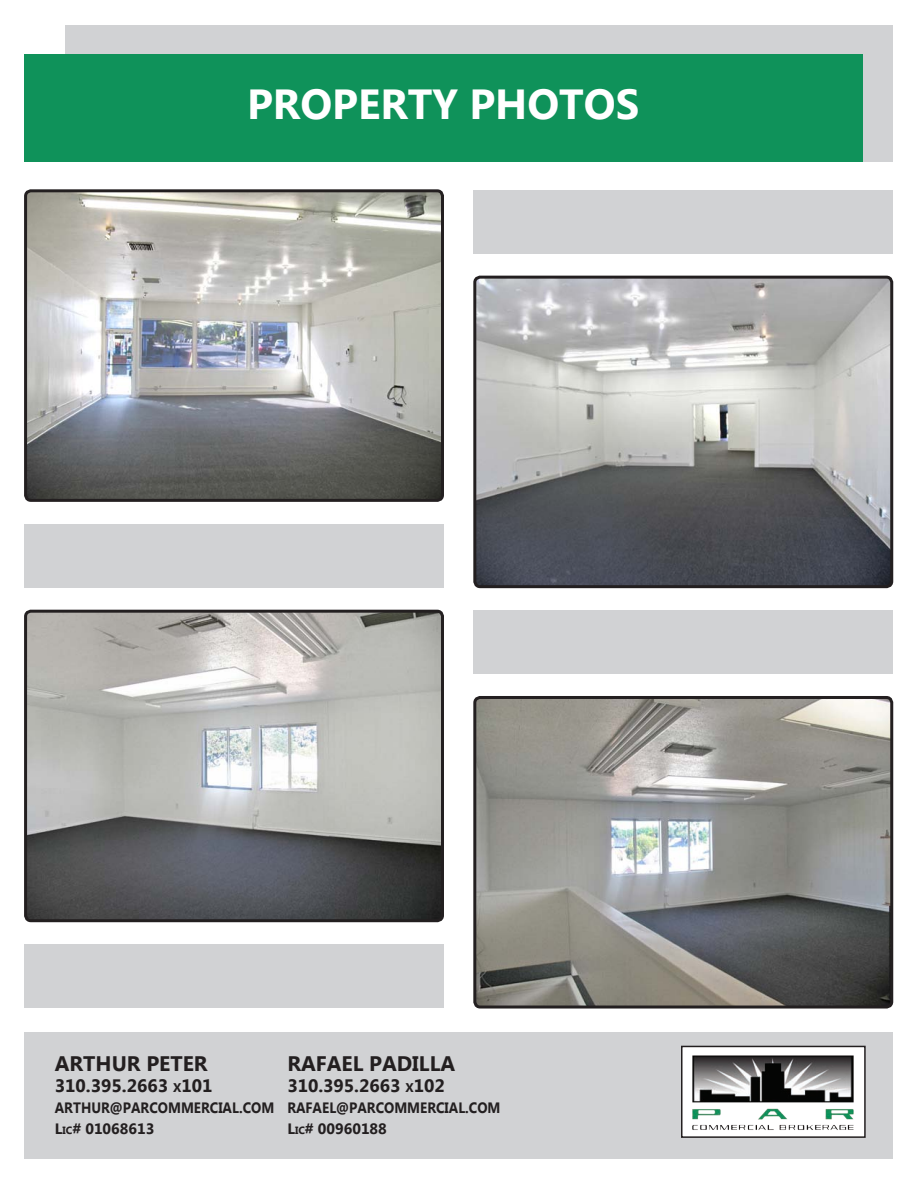
<style>
.page{position:relative;width:918px;height:1188px;background:#fff}
.page>*{position:absolute;margin:0;border:0;box-sizing:border-box;transform-origin:0 0}
.t1{font:700 42px "Microsoft Tai Le";color:#fff}
.t2{font:700 21px "Microsoft Tai Le";color:#231f20}
.t3{font:700 18px "Microsoft Tai Le";color:#231f20}
.t4{font:700 15px "Microsoft Tai Le";color:#231f20;scale:.9 1}
.t5{font:700 15px "Microsoft Tai Le";color:#231f20}
.s1{font-size:12.6px}
.s2{font-size:10.5px}
</style>
<div class="page">
<div style="left:65px;top:26px;width:827px;height:136px;background:#d1d2d4"></div>
<div style="left:24px;top:54px;width:838px;height:108px;background:#0f925a"></div>
<div style="left:24px;top:1032px;width:868px;height:127px;background:#d1d2d4"></div>
<div style="left:682px;top:1046px;width:183px;height:91px;background:#fff"></div>
<img style="left:692px;top:1055px;width:162px;height:75px">
<div style="left:681px;top:1046px;width:185px;height:92px;border:2px solid #231f20"></div>
<img style="left:28px;top:193px;width:412px;height:305px">
<div style="left:24px;top:189px;width:420px;height:313px;border:3px solid #231f20;border-radius:5px"></div>
<img style="left:28px;top:614px;width:412px;height:304px">
<div style="left:24px;top:610px;width:420px;height:312px;border:3px solid #231f20;border-radius:5px"></div>
<div style="left:473px;top:190px;width:419px;height:63px;background:#d1d2d4"></div>
<img style="left:477px;top:277px;width:415px;height:310px">
<div style="left:473px;top:276px;width:420px;height:312px;border:3px solid #231f20;border-radius:5px"></div>
<img style="left:477px;top:697px;width:415px;height:308px">
<div style="left:473px;top:696px;width:420px;height:313px;border:3px solid #231f20;border-radius:5px"></div>
<div style="left:25px;top:944px;width:419px;height:64px;background:#d1d2d4"></div>
<div style="left:25px;top:524px;width:419px;height:63px;background:#d1d2d4"></div>
<div style="left:473px;top:610px;width:419px;height:64px;background:#d1d2d4"></div>
<p class="t1" style="left:247px;top:81px;width:394px">PROPERTY PHOTOS</p>
<p class="t2" style="left:55px;top:1051px;width:154px">ARTHUR PETER</p>
<p class="t3" style="left:55px;top:1075px;width:159px">310.395.2663 <span class="s1">X</span>101</p>
<p class="t4" style="left:55px;top:1099px;width:245px">ARTHUR@PARCOMMERCIAL.COM</p>
<p class="t5" style="left:55px;top:1120px;width:101px">L<span class="s2">IC</span># 01068613</p>
<p class="t2" style="left:287px;top:1051px;width:169px">RAFAEL PADILLA</p>
<p class="t3" style="left:287px;top:1075px;width:159px">310.395.2663 <span class="s1">X</span>102</p>
<p class="t4" style="left:287px;top:1099px;width:238px">RAFAEL@PARCOMMERCIAL.COM</p>
<p class="t5" style="left:287px;top:1120px;width:101px">L<span class="s2">IC</span># 00960188</p>
</div>
